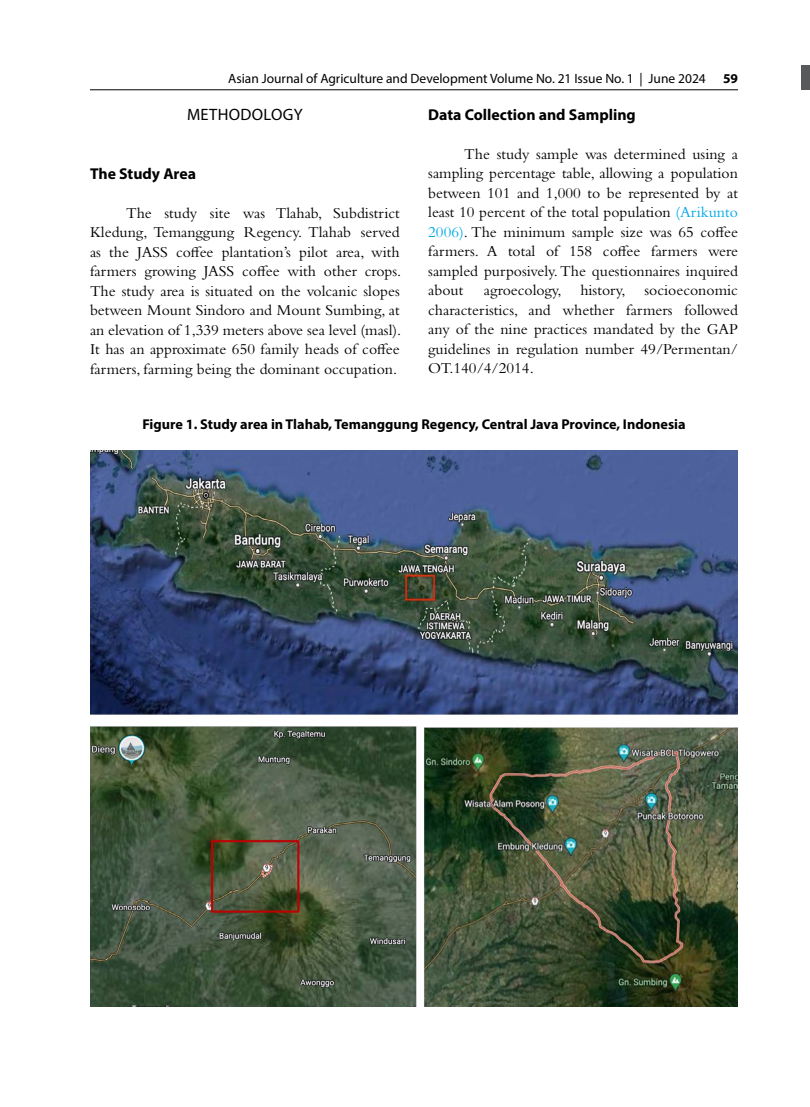
<style>
.page{position:relative;width:810px;height:1107px;background:#fff}
.page>*{position:absolute;margin:0;border:0;box-sizing:border-box;transform-origin:0 0}
.t1{font:16.5px "Myriad Pro";letter-spacing:.02em;color:#000}
.t2{font:15.75px/19.5px "Bembo Std";color:#000;text-align:justify}
.t3{font:700 15.75px "Myriad Pro";color:#000}
.t4{font:700 14.25px "Myriad Pro";color:#000}
.t5{font:13.5px "Myriad Pro";color:#000}
.t6{font:700 13.5px "Myriad Pro";color:#000}
.s1{color:#00a9e3}
</style>
<div class="page">
<hr style="left:90px;top:90px;width:648px;height:1px;background:#000">
<div style="left:801px;top:65px;width:9px;height:25px;background:#58595b"></div>
<img style="left:90px;top:450px;width:648px;height:556px">
<img style="left:202px;top:450px;width:406px;height:306px">
<p class="t5" style="left:228px;top:70px;width:479px">Asian Journal of Agriculture and Development Volume No. 21 Issue No. 1 | June 2024</p>
<p class="t6" style="left:723px;top:69px;width:16px">59</p>
<p class="t1" style="left:187px;top:105px;width:117px">METHODOLOGY</p>
<p class="t3" style="left:428px;top:104px;width:209px">Data Collection and Sampling</p>
<p class="t2" style="left:428px;top:144px;width:311px;text-indent:36px">The study sample was determined using a sampling percentage table, allowing a population between 101 and 1,000 to be represented by at least 10 percent of the total population <span class="s1">(Arikunto 2006)</span>. The minimum sample size was 65 coffee farmers. A total of 158 coffee farmers were sampled purposively. The questionnaires inquired about</p>
<p class="t3" style="left:90px;top:163px;width:108px">The Study Area</p>
<p class="t2" style="left:90px;top:203px;width:313px;text-indent:36px">The study site was Tlahab, Subdistrict Kledung, Temanggung Regency. Tlahab served as the JASS coffee plantation’s pilot area, with farmers growing JASS coffee with other crops.<br>The study area is situated on the volcanic slopes between Mount Sindoro and Mount Sumbing, at an elevation of 1,339 meters above sea level (masl).<br>It has an approximate 650 family heads of coffee farmers, farming being the dominant occupation.</p>
<p class="t2" style="left:428px;top:280px;width:311px;text-indent:56px">agroecology, history, socioeconomic characteristics, and whether farmers followed any of the nine practices mandated by the GAP guidelines in regulation number 49/Permentan/ OT.140/4/2014.</p>
<p class="t4" style="left:142px;top:414px;width:545px">Figure 1. Study area in Tlahab, Temanggung Regency, Central Java Province, Indonesia</p>
</div>
